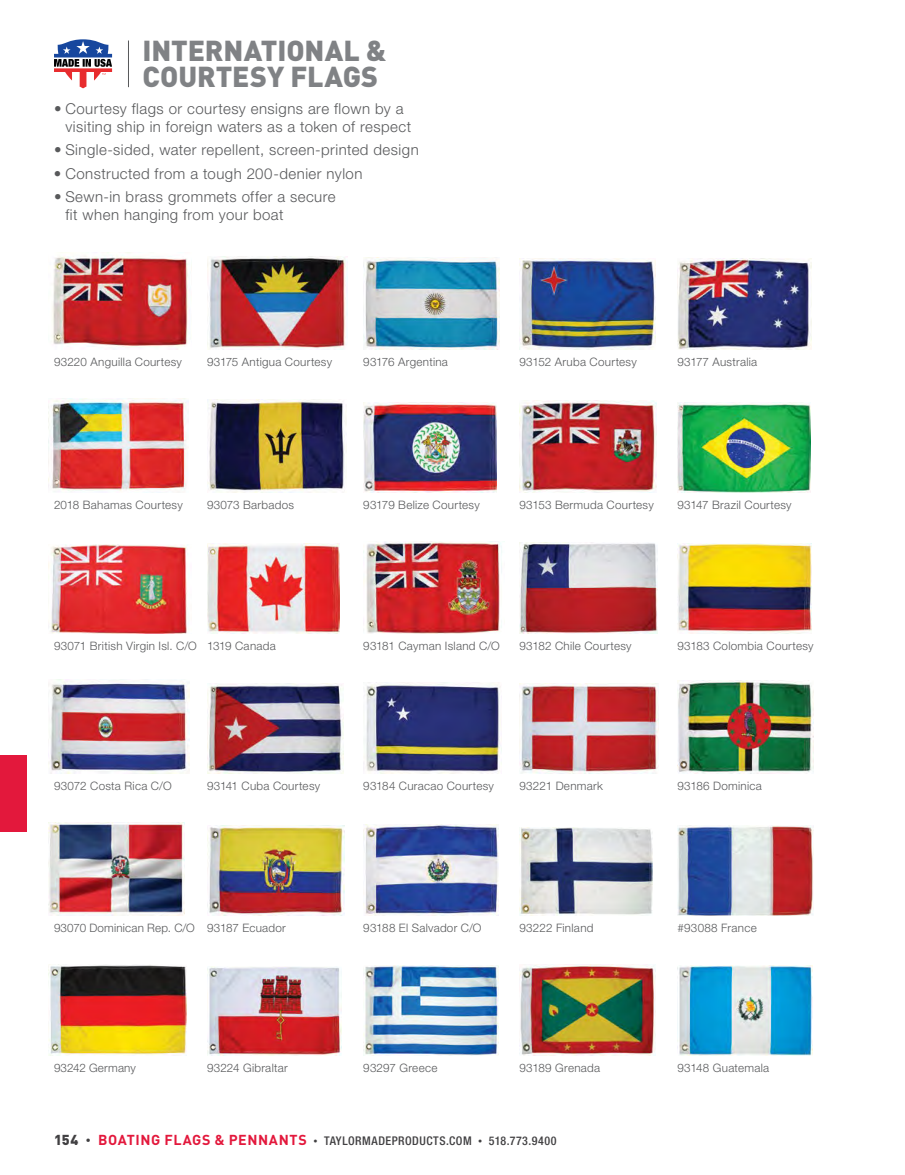
<style>
.page{position:relative;width:905px;height:1175px;background:#fff}
.page>*{position:absolute;margin:0;border:0;box-sizing:border-box;transform-origin:0 0}
.t1{font:900 28.5px/26.4px "DINOT";letter-spacing:-.005em;color:#808285}
.t2{font:300 15px/18px "Helvetica Neue LT Std";letter-spacing:.03em;color:#58595b}
.t3{font:500 condensed 12px "Helvetica Neue LT Std";letter-spacing:.04em;color:#414042}
.t4{font:300 11.7px "Helvetica Neue LT Std";letter-spacing:.025em;color:#58595b}
.s1{font-family:"DINOT";font-weight:900;font-stretch:normal;font-size:14.25px}
.s2{font-family:"DINOT";font-weight:900;font-stretch:normal;font-size:10.5px}
.s3{font-family:"DINOT";font-weight:700;font-stretch:normal;font-size:14.25px;color:#e3183c}
.s4{font-size:8.25px}
</style>
<div class="page">
<img style="left:52px;top:255px;width:137px;height:95px">
<img style="left:519px;top:259px;width:137px;height:91px">
<img style="left:207px;top:256px;width:140px;height:94px">
<img style="left:363px;top:258px;width:136px;height:92px">
<img style="left:677px;top:259px;width:135px;height:91px">
<img style="left:51px;top:399px;width:138px;height:94px">
<img style="left:207px;top:400px;width:140px;height:93px">
<img style="left:363px;top:402px;width:133px;height:91px">
<img style="left:49px;top:544px;width:140px;height:89px">
<img style="left:519px;top:400px;width:137px;height:93px">
<img style="left:677px;top:402px;width:133px;height:91px">
<img style="left:207px;top:543px;width:132px;height:90px">
<img style="left:363px;top:542px;width:139px;height:91px">
<img style="left:519px;top:542px;width:138px;height:91px">
<img style="left:677px;top:544px;width:134px;height:89px">
<img style="left:363px;top:682px;width:138px;height:91px">
<img style="left:50px;top:679px;width:139px;height:94px">
<img style="left:207px;top:683px;width:136px;height:90px">
<img style="left:519px;top:683px;width:139px;height:90px">
<img style="left:677px;top:681px;width:136px;height:92px">
<img style="left:49px;top:822px;width:135px;height:93px">
<img style="left:207px;top:825px;width:137px;height:90px">
<img style="left:677px;top:825px;width:136px;height:90px">
<img style="left:363px;top:824px;width:135px;height:91px">
<img style="left:519px;top:827px;width:133px;height:88px">
<img style="left:49px;top:964px;width:137px;height:91px">
<img style="left:207px;top:966px;width:135px;height:89px">
<img style="left:519px;top:964px;width:136px;height:91px">
<img style="left:677px;top:965px;width:135px;height:90px">
<img style="left:363px;top:965px;width:136px;height:90px">
<svg style="left:54px;top:39px;width:58px;height:49px"></svg>
<hr style="left:128px;top:41px;width:1px;height:46px;background:#58595b">
<div style="left:0;top:755px;width:27px;height:76px;background:#e3183c"></div>
<h1 class="t1" style="left:142px;top:34px;width:245px">INTERNATIONAL &amp;<br>COURTESY FLAGS</h1>
<p class="t2" style="left:65px;top:99px;width:347px;text-indent:-11px">• Courtesy flags or courtesy ensigns are flown by a visiting ship in foreign waters as a token of respect</p>
<p class="t2" style="left:54px;top:141px;width:366px">• Single-sided, water repellent, screen-printed design</p>
<p class="t2" style="left:54px;top:164px;width:310px">• Constructed from a tough 200-denier nylon</p>
<p class="t2" style="left:65px;top:188px;width:272px;text-indent:-11px">• Sewn-in brass grommets offer a secure fit when hanging from your boat</p>
<p class="t4" style="left:54px;top:355px;width:129px">93220 Anguilla Courtesy</p>
<p class="t4" style="left:207px;top:355px;width:127px">93175 Antigua Courtesy</p>
<p class="t4" style="left:363px;top:355px;width:86px">93176 Argentina</p>
<p class="t4" style="left:519px;top:355px;width:119px">93152 Aruba Courtesy</p>
<p class="t4" style="left:677px;top:355px;width:81px">93177 Australia</p>
<p class="t4" style="left:54px;top:498px;width:130px">2018 Bahamas Courtesy</p>
<p class="t4" style="left:207px;top:498px;width:89px">93073 Barbados</p>
<p class="t4" style="left:363px;top:498px;width:118px">93179 Belize Courtesy</p>
<p class="t4" style="left:519px;top:498px;width:136px">93153 Bermuda Courtesy</p>
<p class="t4" style="left:677px;top:498px;width:116px">93147 Brazil Courtesy</p>
<p class="t4" style="left:54px;top:638px;width:144px">93071 British Virgin Isl. C/O</p>
<p class="t4" style="left:207px;top:638px;width:70px">1319 Canada</p>
<p class="t4" style="left:363px;top:638px;width:138px">93181 Cayman Island C/O</p>
<p class="t4" style="left:519px;top:638px;width:114px">93182 Chile Courtesy</p>
<p class="t4" style="left:677px;top:638px;width:138px">93183 Colombia Courtesy</p>
<p class="t4" style="left:54px;top:779px;width:119px">93072 Costa Rica C/O</p>
<p class="t4" style="left:207px;top:779px;width:115px">93141 Cuba Courtesy</p>
<p class="t4" style="left:363px;top:779px;width:132px">93184 Curacao Courtesy</p>
<p class="t4" style="left:519px;top:779px;width:85px">93221 Denmark</p>
<p class="t4" style="left:677px;top:779px;width:86px">93186 Dominica</p>
<p class="t4" style="left:54px;top:920px;width:142px">93070 Dominican Rep. C/O</p>
<p class="t4" style="left:207px;top:920px;width:80px">93187 Ecuador</p>
<p class="t4" style="left:363px;top:920px;width:120px">93188 El Salvador C/O</p>
<p class="t4" style="left:519px;top:920px;width:75px">93222 Finland</p>
<p class="t4" style="left:677px;top:920px;width:81px">#93088 France</p>
<p class="t4" style="left:54px;top:1060px;width:83px">93242 Germany</p>
<p class="t4" style="left:207px;top:1060px;width:82px">93224 Gibraltar</p>
<p class="t4" style="left:363px;top:1060px;width:76px">93297 Greece</p>
<p class="t4" style="left:519px;top:1060px;width:82px">93189 Grenada</p>
<p class="t4" style="left:677px;top:1060px;width:93px">93148 Guatemala</p>
<p class="t3" style="left:54px;top:1133px;width:504px"><span class="s1">154</span> <span class="s2">•</span> <span class="s3">BOATING FLAGS &amp; PENNANTS</span> <span class="s4">•</span> TAYLORMADEPRODUCTS.COM <span class="s4">•</span> 518.773.9400</p>
</div>
